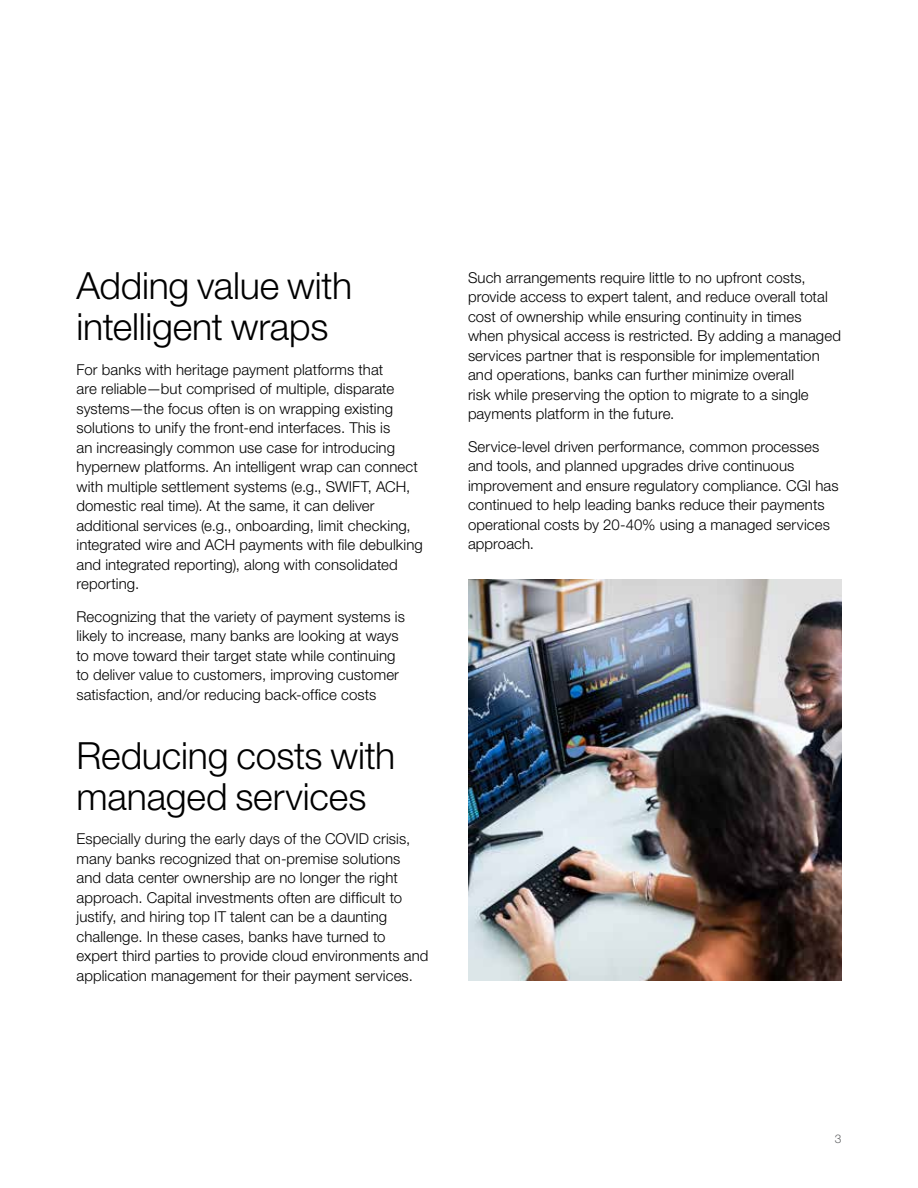
<style>
.page{position:relative;width:918px;height:1188px;background:#fff}
.page>*{position:absolute;margin:0;border:0;box-sizing:border-box;transform-origin:0 0}
.t1{font:300 37.5px/41.2px "Helvetica Neue LT Pro";letter-spacing:-.005em;color:#000}
.t2{font:300 15px/19.5px "Helvetica Neue LT Std";letter-spacing:.005em;color:#000}
.t3{font:300 12px "Helvetica Neue LT Pro";color:#636466}
</style>
<div class="page">
<img style="left:468px;top:579px;width:373px;height:402px">
<h1 class="t1" style="left:76px;top:264px;width:277px">Adding value with intelligent wraps</h1>
<p class="t2" style="left:76px;top:359px;width:348px">For banks with heritage payment platforms that<br>are reliable—but comprised of multiple, disparate systems—the focus often is on wrapping existing solutions to unify the front-end interfaces. This is<br>an increasingly common use case for introducing hypernew platforms. An intelligent wrap can connect with multiple settlement systems (e.g., SWIFT, ACH, domestic real time). At the same, it can deliver additional services (e.g., onboarding, limit checking, integrated wire and ACH payments with file debulking and integrated reporting), along with consolidated reporting.</p>
<p class="t2" style="left:76px;top:606px;width:330px">Recognizing that the variety of payment systems is likely to increase, many banks are looking at ways to move toward their target state while continuing to deliver value to customers, improving customer satisfaction, and/or reducing back-office costs</p>
<h1 class="t1" style="left:76px;top:734px;width:320px">Reducing costs with managed services</h1>
<p class="t2" style="left:76px;top:829px;width:353px">Especially during the early days of the COVID crisis, many banks recognized that on-premise solutions and data center ownership are no longer the right approach. Capital investments often are difficult to justify, and hiring top IT talent can be a daunting challenge. In these cases, banks have turned to expert third parties to provide cloud environments and application management for their payment services.</p>
<p class="t2" style="left:468px;top:268px;width:375px">Such arrangements require little to no upfront costs, provide access to expert talent, and reduce overall total cost of ownership while ensuring continuity in times<br>when physical access is restricted. By adding a managed services partner that is responsible for implementation and operations, banks can further minimize overall<br>risk while preserving the option to migrate to a single payments platform in the future.</p>
<p class="t2" style="left:468px;top:436px;width:372px">Service-level driven performance, common processes and tools, and planned upgrades drive continuous improvement and ensure regulatory compliance. CGI has continued to help leading banks reduce their payments operational costs by 20-40% using a managed services approach.</p>
<p class="t3" style="left:835px;top:1131px;width:8px">3</p>
</div>
